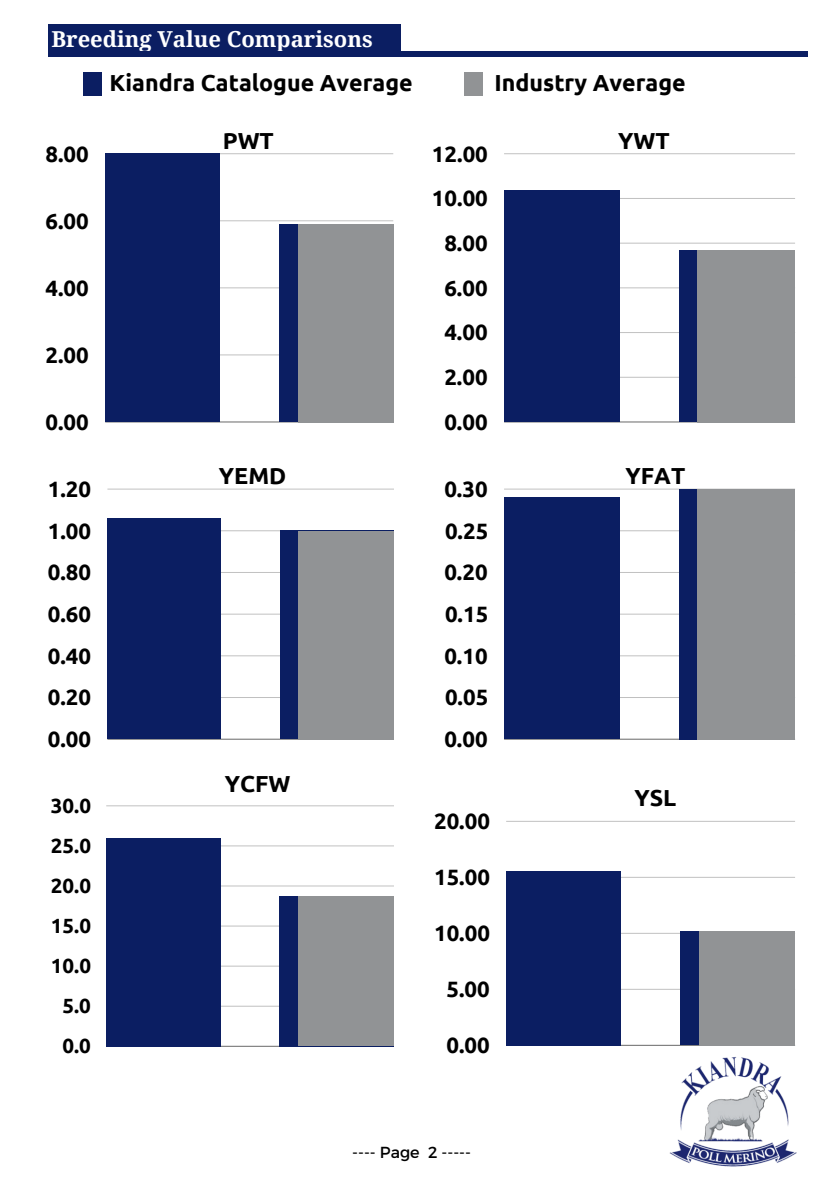
<style>
.page{position:relative;width:839px;height:1191px;background:#fff}
.page>*{position:absolute;margin:0;border:0;box-sizing:border-box;transform-origin:0 0}
.t1{font:700 23.2px "Ubuntu";color:#000}
.t2{font:700 22.2px "Ubuntu";color:#000}
.t3{font:700 22px "Noto Serif";color:#fff}
.t4{font:700 20.6px "Ubuntu";color:#000}
.t5{font:16px "Montserrat";color:#000}
</style>
<div class="page">
<hr style="left:105px;top:422px;width:288px;height:1px;background:#b6b6b6">
<hr style="left:105px;top:355px;width:288px;height:1px;background:#e4e4e4">
<hr style="left:105px;top:288px;width:288px;height:1px;background:#e8e8e8">
<hr style="left:105px;top:220px;width:288px;height:1px;background:#d3d3d3">
<hr style="left:105px;top:153px;width:288px;height:1px;background:#000;opacity:.25">
<div style="left:105px;top:154px;width:115px;height:268px;background:#0b1e62"></div>
<div style="left:279px;top:224px;width:114px;height:198px;background:#0b1e62"></div>
<div style="left:49px;top:25px;width:352px;height:28px;background:#0b1e62"></div>
<div style="left:48px;top:51px;width:759px;height:5px;background:#0b1e62"></div>
<img style="left:669px;top:1057px;width:128px;height:110px">
<hr style="left:504px;top:422px;width:291px;height:1px;background:#b6b6b6">
<hr style="left:504px;top:377px;width:291px;height:1px;background:#cecece">
<hr style="left:504px;top:332px;width:291px;height:1px;background:#c4c4c4">
<hr style="left:504px;top:288px;width:291px;height:1px;background:#e8e8e8">
<hr style="left:504px;top:243px;width:291px;height:1px;background:#d5d5d5">
<hr style="left:504px;top:198px;width:291px;height:1px;background:#c2c2c2">
<hr style="left:504px;top:153px;width:291px;height:1px;background:#cfcfcf">
<div style="left:504px;top:191px;width:115px;height:231px;background:#0b1e62"></div>
<div style="left:679px;top:250px;width:116px;height:172px;background:#0b1e62"></div>
<hr style="left:107px;top:739px;width:287px;height:1px;background:#949494">
<hr style="left:107px;top:697px;width:287px;height:1px;background:#c0c0c0">
<hr style="left:107px;top:655px;width:287px;height:1px;background:#d5d5d5">
<hr style="left:107px;top:614px;width:287px;height:1px;background:#d6d6d6">
<hr style="left:107px;top:572px;width:287px;height:1px;background:#c2c2c2">
<hr style="left:107px;top:530px;width:287px;height:1px;background:#000;opacity:.25">
<hr style="left:107px;top:489px;width:287px;height:1px;background:#d9d9d9">
<div style="left:107px;top:518px;width:114px;height:221px;background:#0b1e62"></div>
<div style="left:280px;top:531px;width:114px;height:208px;background:#0b1e62"></div>
<hr style="left:504px;top:739px;width:291px;height:1px;background:#000;opacity:.6">
<hr style="left:504px;top:697px;width:291px;height:1px;background:#c0c0c0">
<hr style="left:504px;top:655px;width:291px;height:1px;background:#d5d5d5">
<hr style="left:504px;top:614px;width:291px;height:1px;background:#d6d6d6">
<hr style="left:504px;top:572px;width:291px;height:1px;background:#c2c2c2">
<hr style="left:504px;top:530px;width:291px;height:1px;background:#d1d1d1">
<hr style="left:504px;top:489px;width:291px;height:1px;background:#d9d9d9">
<div style="left:504px;top:497px;width:115px;height:242px;background:#0b1e62"></div>
<div style="left:679px;top:489px;width:116px;height:250px;background:#0b1e62"></div>
<hr style="left:106px;top:1046px;width:288px;height:1px;background:#000;opacity:.6">
<hr style="left:106px;top:1006px;width:288px;height:1px;background:#d1d1d1">
<hr style="left:106px;top:966px;width:288px;height:1px;background:#d6d6d6">
<hr style="left:106px;top:926px;width:288px;height:1px;background:#dbdbdb">
<hr style="left:106px;top:886px;width:288px;height:1px;background:#e0e0e0">
<hr style="left:106px;top:846px;width:288px;height:1px;background:#e5e5e5">
<hr style="left:106px;top:805px;width:288px;height:1px;background:#d5d5d5">
<div style="left:106px;top:838px;width:115px;height:208px;background:#0b1e62"></div>
<div style="left:279px;top:896px;width:115px;height:150px;background:#0b1e62"></div>
<hr style="left:506px;top:1045px;width:289px;height:1px;background:#000;opacity:.6">
<hr style="left:506px;top:989px;width:289px;height:1px;background:#cbcbcb">
<hr style="left:506px;top:933px;width:289px;height:1px;background:#cacaca">
<hr style="left:506px;top:877px;width:289px;height:1px;background:#cacaca">
<hr style="left:506px;top:821px;width:289px;height:1px;background:#cacaca">
<div style="left:506px;top:871px;width:115px;height:174px;background:#0b1e62"></div>
<div style="left:680px;top:932px;width:115px;height:113px;background:#0b1e62"></div>
<div style="left:464px;top:72px;width:19px;height:24px;background:#919395"></div>
<div style="left:83px;top:72px;width:19px;height:24px;background:#0b1e62"></div>
<div style="left:697px;top:250px;width:98px;height:173px;background:#919395"></div>
<div style="left:298px;top:531px;width:96px;height:209px;background:#919395"></div>
<div style="left:697px;top:489px;width:98px;height:251px;background:#919395"></div>
<div style="left:298px;top:896px;width:96px;height:150px;background:#919395"></div>
<div style="left:699px;top:932px;width:96px;height:114px;background:#919395"></div>
<div style="left:298px;top:224px;width:96px;height:199px;background:#919395"></div>
<p class="t3" style="left:51px;top:24px;width:323px">Breeding Value Comparisons</p>
<p class="t2" style="left:45px;top:140px;width:45px">8.00</p>
<p class="t2" style="left:45px;top:207px;width:45px">6.00</p>
<p class="t2" style="left:45px;top:274px;width:45px">4.00</p>
<p class="t2" style="left:45px;top:341px;width:45px">2.00</p>
<p class="t2" style="left:45px;top:408px;width:45px">0.00</p>
<p class="t2" style="left:48px;top:476px;width:45px">1.20</p>
<p class="t2" style="left:48px;top:517px;width:45px">1.00</p>
<p class="t2" style="left:48px;top:559px;width:45px">0.80</p>
<p class="t2" style="left:48px;top:601px;width:45px">0.60</p>
<p class="t2" style="left:48px;top:642px;width:45px">0.40</p>
<p class="t2" style="left:48px;top:684px;width:45px">0.20</p>
<p class="t2" style="left:48px;top:726px;width:45px">0.00</p>
<p class="t4" style="left:51px;top:793px;width:42px">30.0</p>
<p class="t4" style="left:51px;top:833px;width:42px">25.0</p>
<p class="t4" style="left:51px;top:873px;width:42px">20.0</p>
<p class="t4" style="left:51px;top:913px;width:42px">15.0</p>
<p class="t4" style="left:51px;top:954px;width:42px">10.0</p>
<p class="t4" style="left:62px;top:994px;width:30px">5.0</p>
<p class="t4" style="left:62px;top:1034px;width:30px">0.0</p>
<p class="t1" style="left:110px;top:68px;width:304px">Kiandra Catalogue Average</p>
<p class="t1" style="left:494px;top:68px;width:193px">Industry Average</p>
<p class="t1" style="left:223px;top:126px;width:53px">PWT</p>
<p class="t1" style="left:618px;top:126px;width:53px">YWT</p>
<p class="t2" style="left:432px;top:140px;width:57px">12.00</p>
<p class="t2" style="left:432px;top:185px;width:57px">10.00</p>
<p class="t2" style="left:444px;top:230px;width:45px">8.00</p>
<p class="t2" style="left:444px;top:274px;width:45px">6.00</p>
<p class="t2" style="left:444px;top:319px;width:45px">4.00</p>
<p class="t2" style="left:444px;top:364px;width:45px">2.00</p>
<p class="t2" style="left:444px;top:408px;width:45px">0.00</p>
<p class="t1" style="left:219px;top:462px;width:69px">YEMD</p>
<p class="t1" style="left:625px;top:462px;width:61px">YFAT</p>
<p class="t2" style="left:444px;top:476px;width:45px">0.30</p>
<p class="t2" style="left:445px;top:517px;width:45px">0.25</p>
<p class="t2" style="left:444px;top:559px;width:45px">0.20</p>
<p class="t2" style="left:445px;top:601px;width:45px">0.15</p>
<p class="t2" style="left:444px;top:642px;width:45px">0.10</p>
<p class="t2" style="left:445px;top:684px;width:45px">0.05</p>
<p class="t1" style="left:225px;top:770px;width:67px">YCFW</p>
<p class="t2" style="left:444px;top:726px;width:45px">0.00</p>
<p class="t2" style="left:434px;top:808px;width:57px">20.00</p>
<p class="t2" style="left:434px;top:864px;width:57px">15.00</p>
<p class="t2" style="left:434px;top:920px;width:57px">10.00</p>
<p class="t2" style="left:446px;top:976px;width:45px">5.00</p>
<p class="t2" style="left:446px;top:1032px;width:45px">0.00</p>
<p class="t1" style="left:634px;top:783px;width:43px">YSL</p>
<p class="t5" style="left:352px;top:1142px;width:120px">---- Page 2 -----</p>
</div>
